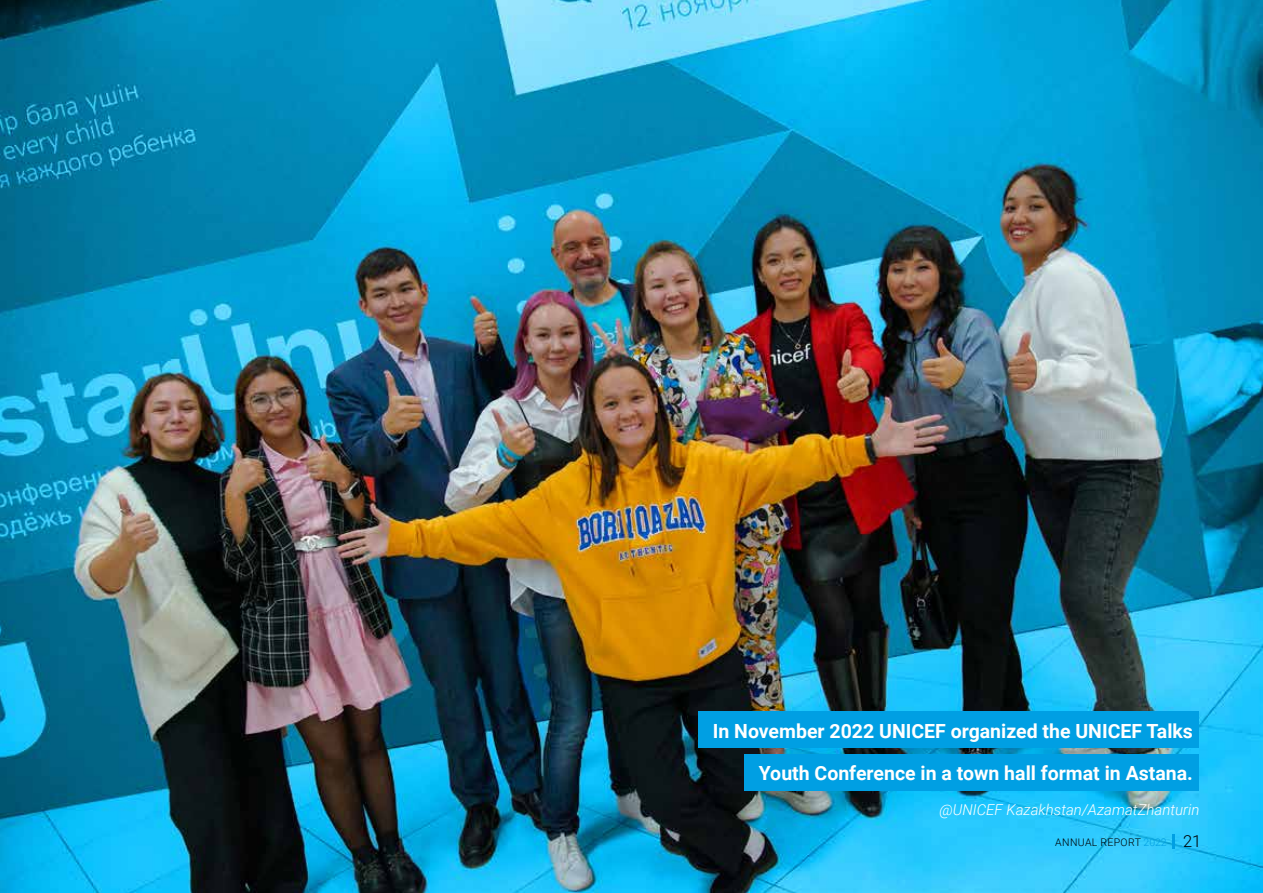
<style>
.page{position:relative;width:1263px;height:893px;background:#fff}
.page>*{position:absolute;margin:0;border:0;box-sizing:border-box;transform-origin:0 0}
.t1{font:700 19.5px/42px "Roboto";color:#fff;text-align:right}
.t2{font:300 16.5px "Roboto";color:#000}
.t3{font:italic 300 15px "Roboto";color:#fff}
.t4{font:300 10.5px "Roboto";letter-spacing:.035em;color:#000}
.s1{color:#009fe3}
</style>
<div class="page">
<img style="left:0;top:0;width:1263px;height:893px">
<div style="left:744px;top:754px;width:455px;height:37px;background:#009fe3"></div>
<div style="left:699px;top:711px;width:500px;height:37px;background:#009fe3"></div>
<hr style="left:1172px;top:834px;width:3px;height:15px;background:#009fe3">
<p class="t1" style="left:713px;top:710px;width:482px">In November 2022 UNICEF organized the UNICEF Talks<br>Youth Conference in a town hall format in Astana.</p>
<p class="t3" style="left:939px;top:799px;width:262px">@UNICEF Kazakhstan/AzamatZhanturin</p>
<p class="t4" style="left:1055px;top:834px;width:113px">ANNUAL REPORT <span class="s1">2022</span></p>
<p class="t2" style="left:1183px;top:829px;width:20px">21</p>
</div>
